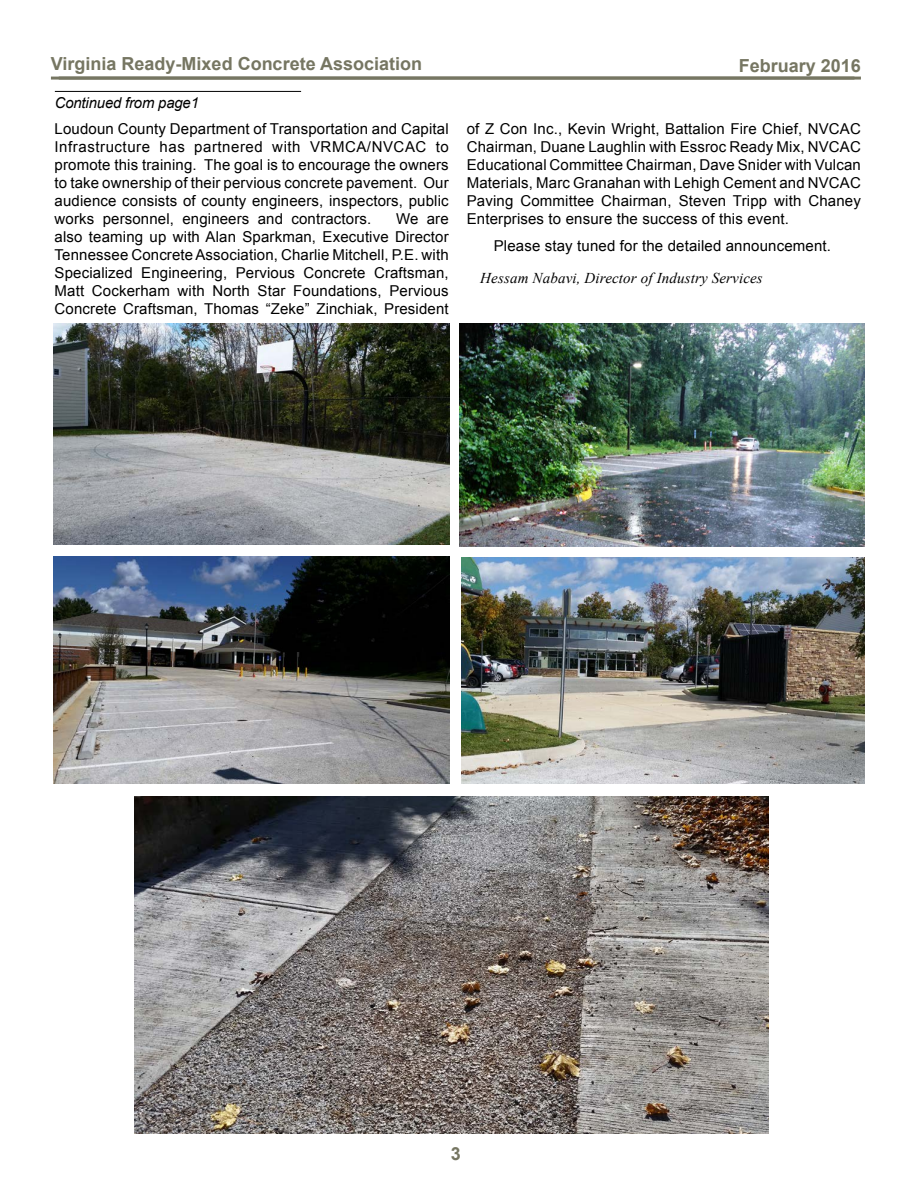
<style>
.page{position:relative;width:918px;height:1188px;background:#fff}
.page>*{position:absolute;margin:0;border:0;box-sizing:border-box;transform-origin:0 0}
.t1{font:700 18px "Arial";color:#767662}
.t2{font:15px/18px "Arial";letter-spacing:.01em;color:#000;text-align:justify}
.t3{font:italic 15px "Times New Roman";letter-spacing:.01em;color:#000}
.t4{font:italic 15px "Arial";letter-spacing:-.01em;color:#000}
</style>
<div class="page">
<hr style="left:59px;top:77px;width:795px;height:3px;background:#767662">
<hr style="left:55px;top:91px;width:246px;height:1px;background:#000">
<img style="left:460px;top:324px;width:404px;height:222px">
<img style="left:54px;top:324px;width:396px;height:220px">
<img style="left:54px;top:556px;width:396px;height:228px">
<img style="left:461px;top:558px;width:403px;height:226px">
<img style="left:134px;top:796px;width:635px;height:338px">
<p class="t1" style="left:51px;top:52px;width:373px">Virginia Ready-Mixed Concrete Association</p>
<p class="t1" style="left:739px;top:53px;width:124px">February 2016</p>
<p class="t4" style="left:55px;top:93px;width:146px">Continued from page1</p>
<p class="t2" style="left:55px;top:120px;width:396px">Loudoun County Department of Transportation and Capital Infrastructure has partnered with VRMCA/NVCAC to promote this training. The goal is to encourage the owners to take ownership of their pervious concrete pavement. Our audience consists of county engineers, inspectors, public works personnel, engineers and contractors.</p>
<p class="t2" style="left:55px;top:210px;width:396px;text-indent:341px">We are also teaming up with Alan Sparkman, Executive Director Tennessee Concrete Association, Charlie Mitchell, P.E. with Specialized Engineering, Pervious Concrete Craftsman, Matt Cockerham with North Star Foundations, Pervious Concrete Craftsman, Thomas “Zeke” Zinchiak, President</p>
<p class="t2" style="left:467px;top:120px;width:396px">of Z Con Inc., Kevin Wright, Battalion Fire Chief, NVCAC Chairman, Duane Laughlin with Essroc Ready Mix, NVCAC Educational Committee Chairman, Dave Snider with Vulcan Materials, Marc Granahan with Lehigh Cement and NVCAC Paving Committee Chairman, Steven Tripp with Chaney Enterprises to ensure the success of this event.</p>
<p class="t2" style="left:494px;top:237px;width:339px">Please stay tuned for the detailed announcement.</p>
<p class="t3" style="left:480px;top:267px;width:284px">Hessam Nabavi, Director of Industry Services</p>
<p class="t1" style="left:451px;top:1141px;width:12px">3</p>
</div>
